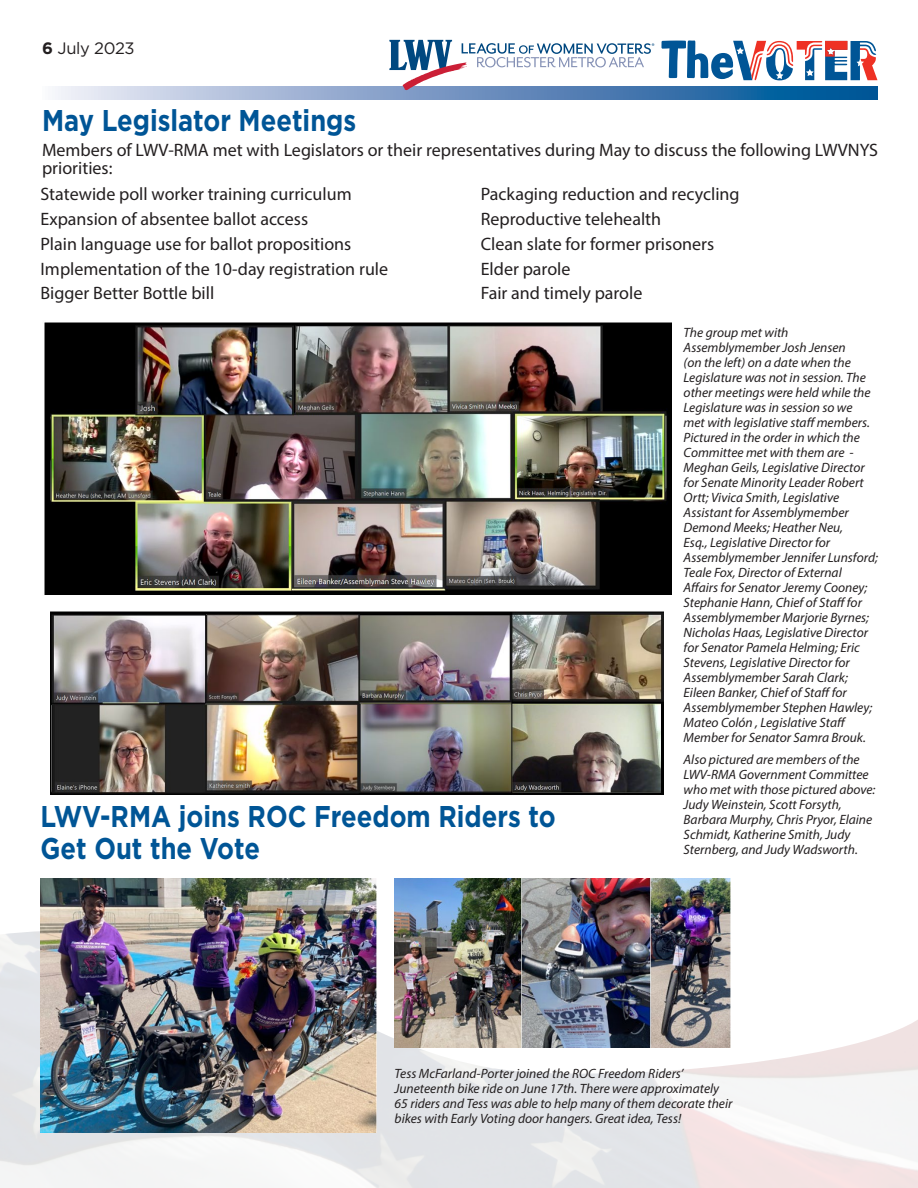
<style>
.page{position:relative;width:918px;height:1188px;background:#fff}
.page>*{position:absolute;margin:0;border:0;box-sizing:border-box;transform-origin:0 0}
.t1{font:700 30px/31.5px "Gotham";color:#005596;scale:.85 1}
.t2{font:18px/24.8px "Myriad Pro";color:#231f20}
.t3{font:16.5px "Gotham";letter-spacing:-.02em;color:#231f20}
.t4{font:italic 13.5px/15px "Myriad Pro";color:#231f20}
.s1{font-weight:700}
</style>
<div class="page">
<img style="left:0;top:919px;width:918px;height:269px">
<svg style="left:55px;top:87px;width:823px;height:13px;background:#7198c2"></svg>
<svg style="left:662px;top:40px;width:216px;height:40px"></svg>
<svg style="left:389px;top:40px;width:265px;height:50px"></svg>
<img style="left:50px;top:611px;width:613px;height:184px">
<img style="left:44px;top:322px;width:627px;height:273px">
<img style="left:41px;top:878px;width:335px;height:255px">
<img style="left:395px;top:878px;width:335px;height:169px">
<p class="t3" style="left:42px;top:37px;width:94px"><span class="s1">6</span> July 2023</p>
<h1 class="t1" style="left:42px;top:104px;width:371px">May Legislator Meetings</h1>
<h2 class="t2" style="left:42px;top:140px;width:838px;line-height:18px">Members of LWV-RMA met with Legislators or their representatives during May to discuss the following LWVNYS priorities:</h2>
<h2 class="t2" style="left:41px;top:182px;width:349px">Statewide poll worker training curriculum Expansion of absentee ballot access<br>Plain language use for ballot propositions Implementation of the 10-day registration rule Bigger Better Bottle bill</h2>
<h2 class="t2" style="left:481px;top:182px;width:260px">Packaging reduction and recycling<br>Reproductive telehealth<br>Clean slate for former prisoners<br>Elder parole<br>Fair and timely parole</h2>
<p class="t4" style="left:684px;top:325px;width:196px">The group met with<br>Assemblymember Josh Jensen<br>(on the left) on a date when the<br>Legislature was not in session. The other meetings were held while the<br>Legislature was in session so we<br>met with legislative staff members.<br>Pictured in the order in which the<br>Committee met with them are -<br>Meghan Geils, Legislative Director for Senate Minority Leader Robert<br>Ortt; Vivica Smith, Legislative<br>Assistant for Assemblymember<br>Demond Meeks; Heather Neu,<br>Esq., Legislative Director for<br>Assemblymember Jennifer Lunsford;<br>Teale Fox, Director of External<br>Affairs for Senator Jeremy Cooney;<br>Stephanie Hann, Chief of Staff for<br>Assemblymember Marjorie Byrnes;<br>Nicholas Haas, Legislative Director for Senator Pamela Helming; Eric<br>Stevens, Legislative Director for<br>Assemblymember Sarah Clark;<br>Eileen Banker, Chief of Staff for<br>Assemblymember Stephen Hawley;<br>Mateo Colón , Legislative Staff<br>Member for Senator Samra Brouk.</p>
<p class="t4" style="left:684px;top:752px;width:193px">Also pictured are members of the<br>LWV-RMA Government Committee who met with those pictured above:<br>Judy Weinstein, Scott Forsyth,<br>Barbara Murphy, Chris Pryor, Elaine<br>Schmidt, Katherine Smith, Judy<br>Sternberg, and Judy Wadsworth.</p>
<h1 class="t1" style="left:40px;top:801px;width:608px">LWV-RMA joins ROC Freedom Riders to<br>Get Out the Vote</h1>
<p class="t4" style="left:395px;top:1066px;width:339px">Tess McFarland-Porter joined the ROC Freedom Riders’ Juneteenth bike ride on June 17th. There were approximately 65 riders and Tess was able to help many of them decorate their bikes with Early Voting door hangers. Great idea, Tess!</p>
</div>
